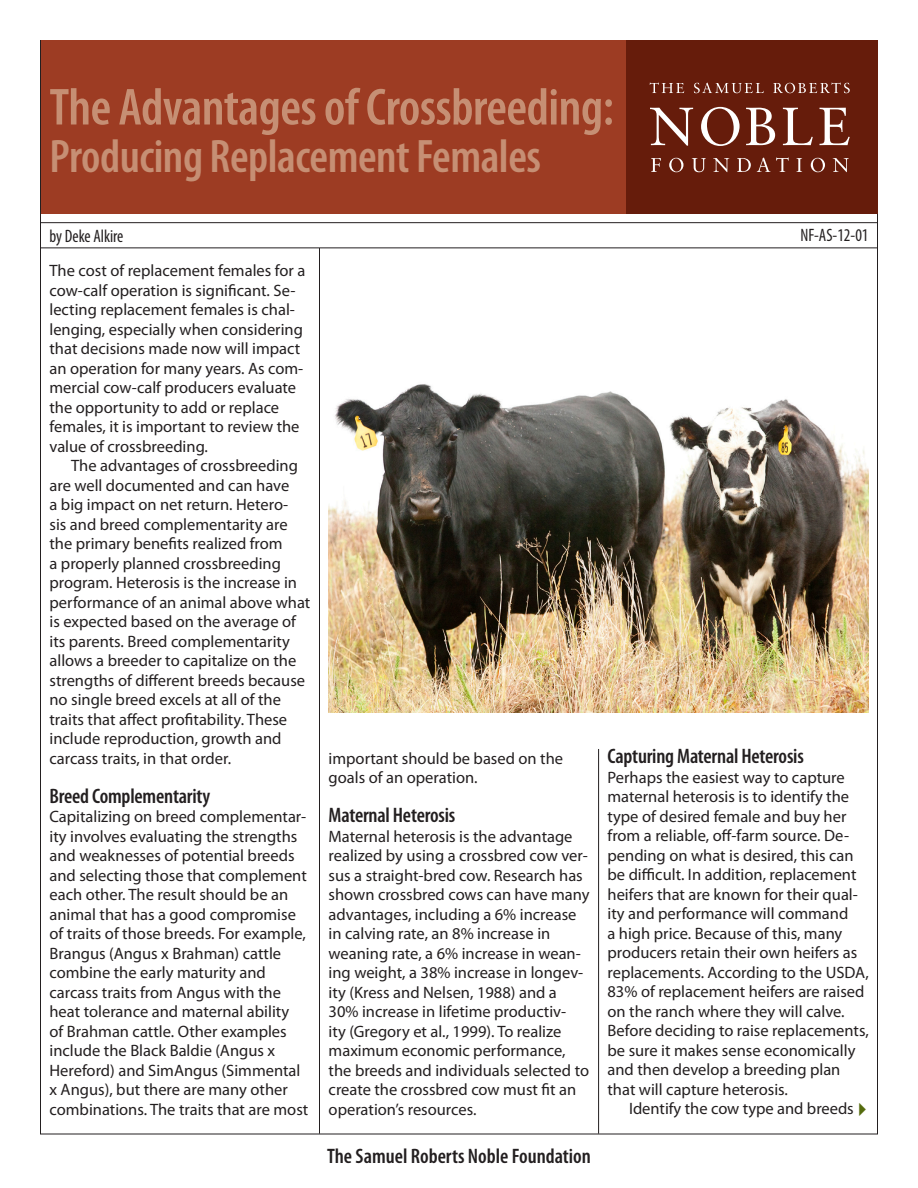
<style>
.page{position:relative;width:918px;height:1188px;background:#fff}
.page>*{position:absolute;margin:0;border:0;box-sizing:border-box;transform-origin:0 0}
.t1{font:600 condensed 52.5px "Myriad Pro";letter-spacing:-.01em;color:#c68f74}
.t2{font:600 condensed 47.25px "Myriad Pro";letter-spacing:-.01em;color:#c68f74}
.t3{font:600 condensed 21px "Myriad Pro";letter-spacing:-.01em;color:#231f20}
.t4{font:condensed 18px "Myriad Pro";color:#231f20;scale:.95 1}
.t5{font:16.5px/19.5px "Myriad Pro";color:#231f20}
</style>
<div class="page">
<hr style="left:40px;top:248px;width:838px;height:1px;background:#231f20">
<hr style="left:40px;top:222px;width:838px;height:1px;background:#231f20">
<hr style="left:319px;top:248px;width:1px;height:886px;background:#231f20">
<hr style="left:598px;top:749px;width:1px;height:385px;background:#231f20">
<div style="left:625px;top:40px;width:252px;height:174px;background:#661c0b"></div>
<svg style="left:650px;top:83px;width:200px;height:90px"></svg>
<div style="left:41px;top:40px;width:585px;height:174px;background:#9d3c23"></div>
<img style="left:329px;top:384px;width:539px;height:328px">
<h1 class="t1" style="left:50px;top:75px;width:566px">The Advantages of Crossbreeding:</h1>
<h2 class="t2" style="left:50px;top:128px;width:493px">Producing Replacement Females</h2>
<p class="t4" style="left:50px;top:225px;width:79px">by Deke Alkire</p>
<p class="t4" style="left:800px;top:224px;width:73px">NF-AS-12-01</p>
<p class="t5" style="left:50px;top:261px;width:257px">The cost of replacement females for a cow-calf operation is significant. Se&shy;lecting replacement females is chal&shy;lenging, especially when considering that decisions made now will impact an operation for many years. As com&shy;mercial cow-calf producers evaluate the opportunity to add or replace females, it is important to review the value of crossbreeding.</p>
<p class="t5" style="left:50px;top:456px;width:262px;text-indent:22px">The advantages of crossbreeding are well documented and can have<br>a big impact on net return. Hetero-<br>sis and breed complementarity are the primary benefits realized from<br>a properly planned crossbreeding program. Heterosis is the increase in performance of an animal above what is expected based on the average of its parents. Breed complementarity allows a breeder to capitalize on the strengths of different breeds because no single breed excels at all of the traits that affect profitability. These include reproduction, growth and carcass traits, in that order.</p>
<p class="t3" style="left:50px;top:783px;width:162px">Breed Complementarity</p>
<p class="t5" style="left:50px;top:807px;width:260px">Capitalizing on breed complementar&shy;ity involves evaluating the strengths and weaknesses of potential breeds and selecting those that complement each other. The result should be an animal that has a good compromise of traits of those breeds. For example, Brangus (Angus x Brahman) cattle combine the early maturity and carcass traits from Angus with the heat tolerance and maternal ability<br>of Brahman cattle. Other examples include the Black Baldie (Angus x Hereford) and SimAngus (Simmental x Angus), but there are many other combinations. The traits that are most</p>
<p class="t5" style="left:329px;top:748px;width:236px">important should be based on the goals of an operation.</p>
<p class="t3" style="left:329px;top:802px;width:128px">Maternal Heterosis</p>
<p class="t5" style="left:329px;top:826px;width:262px">Maternal heterosis is the advantage realized by using a crossbred cow ver&shy;sus a straight-bred cow. Research has shown crossbred cows can have many advantages, including a 6% increase in calving rate, an 8% increase in weaning rate, a 6% increase in wean&shy;ing weight, a 38% increase in longev&shy;ity (Kress and Nelsen, 1988) and a 30% increase in lifetime productiv-<br>ity (Gregory et al., 1999). To realize maximum economic performance, the breeds and individuals selected to create the crossbred cow must fit an operation’s resources.</p>
<p class="t3" style="left:327px;top:1143px;width:265px">The Samuel Roberts Noble Foundation</p>
<p class="t3" style="left:608px;top:744px;width:198px">Capturing Maternal Heterosis</p>
<p class="t5" style="left:608px;top:767px;width:263px">Perhaps the easiest way to capture maternal heterosis is to identify the type of desired female and buy her from a reliable, off-farm source. De&shy;pending on what is desired, this can be difficult. In addition, replacement heifers that are known for their qual&shy;ity and performance will command<br>a high price. Because of this, many producers retain their own heifers as replacements. According to the USDA, 83% of replacement heifers are raised on the ranch where they will calve.<br>Before deciding to raise replacements, be sure it makes sense economically and then develop a breeding plan that will capture heterosis.</p>
<p class="t5" style="left:629px;top:1099px;width:226px">Identify the cow type and breeds</p>
</div>
